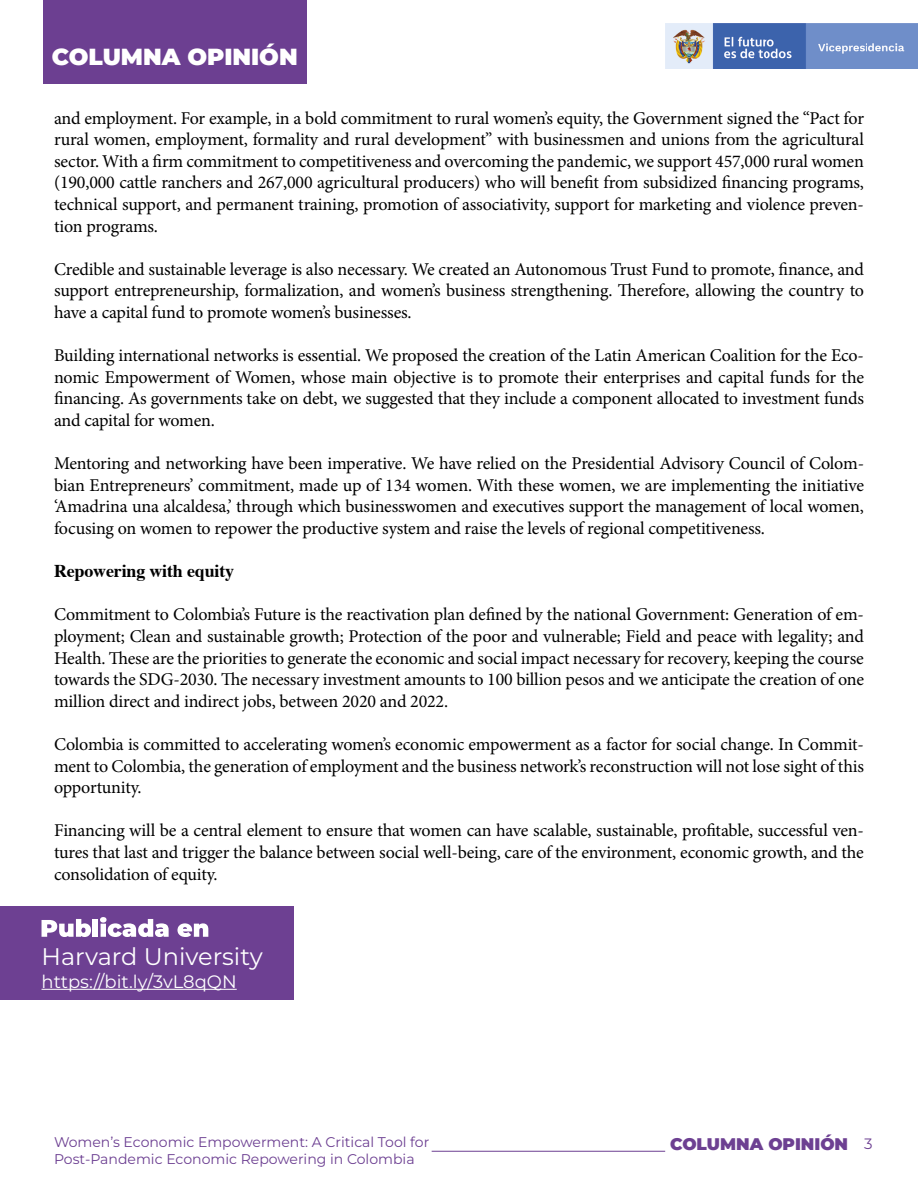
<style>
.page{position:relative;width:918px;height:1188px;background:#fff}
.page>*{position:absolute;margin:0;border:0;box-sizing:border-box;transform-origin:0 0}
.t1{font:24px "Montserrat";color:#fff}
.t2{font:100 23.25px "Montserrat";color:#fff}
.t3{font:18px/21.6px "Minion Pro";letter-spacing:-.015em;color:#000;text-align:justify}
.t4{font:18px "Montserrat";color:#fff}
.t5{font:700 18px "Times";letter-spacing:-.01em;color:#000}
.t6{font:100 16.8px "Montserrat";color:#6d4092}
.t7{font:15px "Montserrat";color:#6d4092}
.t8{font:100 14.1px "Montserrat";color:#6d4092}
</style>
<div class="page">
<div style="left:0;top:907px;width:294px;height:93px;background:#6d4092"></div>
<svg style="left:42px;top:919px;width:49px;height:18px"></svg>
<div style="left:93px;top:919px;width:5px;height:18px;background:#fff"></div>
<svg style="left:100px;top:917px;width:69px;height:20px"></svg>
<svg style="left:177px;top:923px;width:31px;height:14px"></svg>
<hr style="left:42px;top:989px;width:195px;height:1px;background:#fff">
<div style="left:43px;top:0;width:264px;height:83px;background:#6c3f91"></div>
<img style="left:666px;top:23px;width:252px;height:46px">
<hr style="left:432px;top:1151px;width:233px;height:1px;background:#6c3f91">
<p class="t2" style="left:52px;top:41px;width:247px">COLUMNA OPINIÓN</p>
<p class="t3" style="left:54px;top:107px;width:812px">and employment. For example, in a bold commitment to rural women’s equity, the Government signed the “Pact for rural women, employment, formality and rural development” with businessmen and unions from the agricultural sector. With a firm commitment to competitiveness and overcoming the pandemic, we support 457,000 rural women (190,000 cattle ranchers and 267,000 agricultural producers) who will benefit from subsidized financing programs, technical support, and permanent training, promotion of associativity, support for marketing and violence preven&shy;tion programs.</p>
<p class="t3" style="left:54px;top:258px;width:812px">Credible and sustainable leverage is also necessary. We created an Autonomous Trust Fund to promote, finance, and support entrepreneurship, formalization, and women’s business strengthening. Therefore, allowing the country to have a capital fund to promote women’s businesses.</p>
<p class="t3" style="left:54px;top:345px;width:812px">Building international networks is essential. We proposed the creation of the Latin American Coalition for the Eco&shy;nomic Empowerment of Women, whose main objective is to promote their enterprises and capital funds for the financing. As governments take on debt, we suggested that they include a component allocated to investment funds and capital for women.</p>
<p class="t3" style="left:54px;top:453px;width:812px">Mentoring and networking have been imperative. We have relied on the Presidential Advisory Council of Colom&shy;bian Entrepreneurs’ commitment, made up of 134 women. With these women, we are implementing the initiative ‘Amadrina una alcaldesa,’ through which businesswomen and executives support the management of local women, focusing on women to repower the productive system and raise the levels of regional competitiveness.</p>
<p class="t5" style="left:54px;top:554px;width:182px">Repowering with equity</p>
<p class="t3" style="left:54px;top:604px;width:812px">Commitment to Colombia’s Future is the reactivation plan defined by the national Government: Generation of em&shy;ployment; Clean and sustainable growth; Protection of the poor and vulnerable; Field and peace with legality; and Health. These are the priorities to generate the economic and social impact necessary for recovery, keeping the course towards the SDG-2030. The necessary investment amounts to 100 billion pesos and we anticipate the creation of one million direct and indirect jobs, between 2020 and 2022.</p>
<p class="t3" style="left:54px;top:734px;width:812px">Colombia is committed to accelerating women’s economic empowerment as a factor for social change. In Commit&shy;ment to Colombia, the generation of employment and the business network’s reconstruction will not lose sight of this opportunity.</p>
<p class="t3" style="left:54px;top:820px;width:812px">Financing will be a central element to ensure that women can have scalable, sustainable, profitable, successful ven&shy;tures that last and trigger the balance between social well-being, care of the environment, economic growth, and the consolidation of equity.</p>
<h1 class="t1" style="left:42px;top:940px;width:223px">Harvard University</h1>
<p class="t4" style="left:42px;top:969px;width:197px">https://bit.ly/3vL8qQN</p>
<p class="t8" style="left:54px;top:1133px;width:377px">Women’s Economic Empowerment: A Critical Tool for</p>
<p class="t6" style="left:670px;top:1133px;width:180px">COLUMNA OPINIÓN</p>
<p class="t8" style="left:54px;top:1150px;width:362px">Post-Pandemic Economic Repowering in Colombia</p>
<p class="t7" style="left:864px;top:1133px;width:10px">3</p>
</div>
